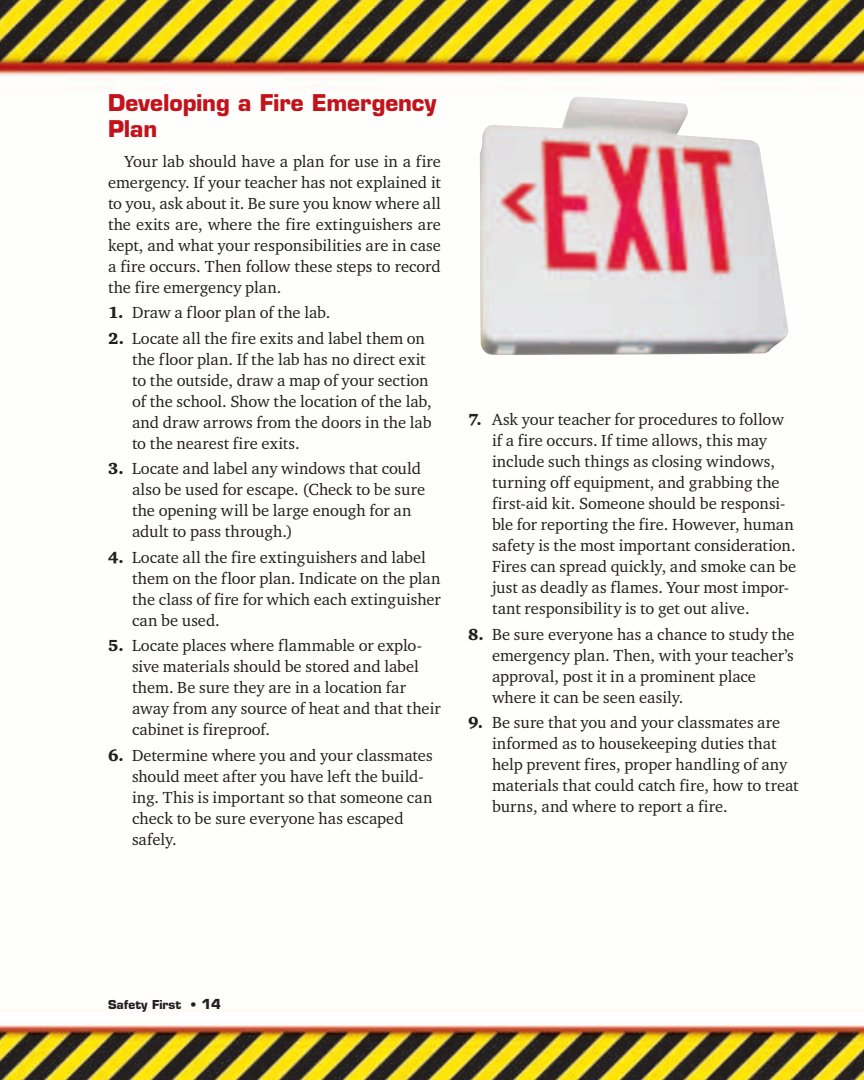
<style>
.page{position:relative;width:864px;height:1080px;background:#fff}
.page>*{position:absolute;margin:0;border:0;box-sizing:border-box;transform-origin:0 0}
.t1{font:700 22.5px/25.5px "Eurostile LT Std";color:#c4121a}
.t2{font:16.5px/21px "Charter ITC Pro";color:#231f20}
.t3{font:700 12px "Eurostile LT Std";color:#231f20}
.s1{font-weight:900}
.s2{font-size:13.5px}
</style>
<div class="page">
<img style="left:0;top:0;width:864px;height:1079px">
<img style="left:480px;top:96px;width:309px;height:259px">
<h1 class="t1" style="left:108px;top:93px;width:330px">Developing a Fire Emergency<br>Plan</h1>
<p class="t2" style="left:108px;top:152px;width:335px;text-align:justify;text-indent:16px">Your lab should have a plan for use in a fire emergency. If your teacher has not explained it to you, ask about it. Be sure you know where all the exits are, where the fire extinguishers are kept, and what your responsibilities are in case a fire occurs. Then follow these steps to record the fire emergency plan.</p>
<p class="t2" style="left:108px;top:304px;width:224px"><span class="s1">1.</span> Draw a floor plan of the lab.</p>
<p class="t2" style="left:132px;top:329px;width:301px;text-indent:-24px"><span class="s1">2.</span> Locate all the fire exits and label them on the floor plan. If the lab has no direct exit to the outside, draw a map of your section of the school. Show the location of the lab, and draw arrows from the doors in the lab to the nearest fire exits.</p>
<p class="t2" style="left:132px;top:460px;width:295px;text-indent:-24px"><span class="s1">3.</span> Locate and label any windows that could also be used for escape. (Check to be sure the opening will be large enough for an adult to pass through.)</p>
<p class="t2" style="left:132px;top:548px;width:310px;text-indent:-24px"><span class="s1">4.</span> Locate all the fire extinguishers and label them on the floor plan. Indicate on the plan the class of fire for which each extinguisher can be used.</p>
<p class="t2" style="left:132px;top:637px;width:310px;text-indent:-24px"><span class="s1">5.</span> Locate places where flammable or explo&shy;sive materials should be stored and label them. Be sure they are in a location far away from any source of heat and that their cabinet is fireproof.</p>
<p class="t2" style="left:132px;top:746px;width:302px;text-indent:-24px"><span class="s1">6.</span> Determine where you and your classmates should meet after you have left the build&shy;ing. This is important so that someone can check to be sure everyone has escaped safely.</p>
<p class="t2" style="left:492px;top:410px;width:306px;text-indent:-24px"><span class="s1">7.</span> Ask your teacher for procedures to follow if a fire occurs. If time allows, this may include such things as closing windows, turning off equipment, and grabbing the first-aid kit. Someone should be responsi&shy;ble for reporting the fire. However, human safety is the most important consideration.<br>Fires can spread quickly, and smoke can be just as deadly as flames. Your most impor&shy;tant responsibility is to get out alive.</p>
<p class="t2" style="left:492px;top:625px;width:304px;text-indent:-24px"><span class="s1">8.</span> Be sure everyone has a chance to study the emergency plan. Then, with your teacher’s approval, post it in a prominent place where it can be seen easily.</p>
<p class="t2" style="left:492px;top:713px;width:308px;text-indent:-24px"><span class="s1">9.</span> Be sure that you and your classmates are informed as to housekeeping duties that help prevent fires, proper handling of any materials that could catch fire, how to treat burns, and where to report a fire.</p>
<p class="t3" style="left:108px;top:1000px;width:114px">Safety First • <span class="s2">14</span></p>
</div>
